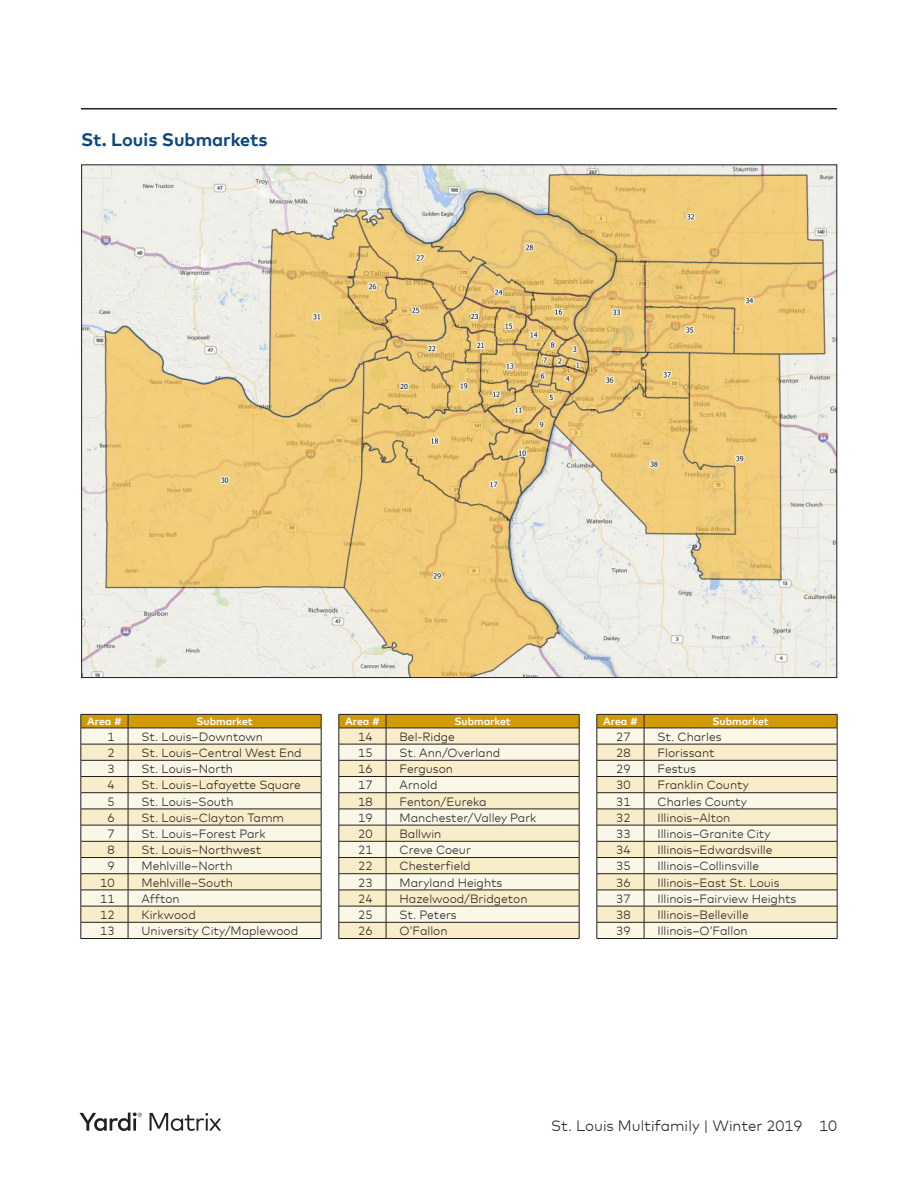
<style>
.page{position:relative;width:918px;height:1188px;background:#fff}
.page>*{position:absolute;margin:0;border:0;box-sizing:border-box;transform-origin:0 0}
.Matrix_Chart_Heads{font:700 18px "Mark Offc Pro";color:#0d477c}
.t1{font:300 15px "Mark Offc Pro";color:#231f20}
.t2{font:300 12px "Mark Offc Pro";color:#231f20}
.t3{font:700 10.5px "Mark Offc Pro";color:#fff}
</style>
<div class="page">
<hr style="left:81px;top:108px;width:756px;height:2px;background:#231f20">
<svg style="left:80px;top:1112px;width:62px;height:19px"></svg>
<svg style="left:150px;top:1113px;width:71px;height:18px"></svg>
<img style="left:83px;top:167px;width:752px;height:509px">
<hr style="left:81px;top:938px;width:47px;height:1px;background:#231f20">
<hr style="left:128px;top:938px;width:193px;height:1px;background:#231f20">
<svg style="left:81px;top:714px;width:241px;height:224px;background:#e7debf"></svg>
<hr style="left:339px;top:938px;width:47px;height:1px;background:#231f20">
<hr style="left:386px;top:938px;width:193px;height:1px;background:#231f20">
<svg style="left:339px;top:714px;width:241px;height:224px;background:#e7ddbe"></svg>
<hr style="left:597px;top:938px;width:47px;height:1px;background:#231f20">
<hr style="left:644px;top:938px;width:193px;height:1px;background:#231f20">
<svg style="left:597px;top:714px;width:241px;height:224px;background:#e7debf"></svg>
<p class="Matrix_Chart_Heads" style="left:81px;top:125px;width:188px">St. Louis Submarkets</p>
<p class="t3" style="left:87px;top:713px;width:36px">Area #</p>
<p class="t3" style="left:196px;top:713px;width:58px">Submarket</p>
<p class="t2" style="left:107px;top:728px;width:9px">1</p>
<p class="t2" style="left:142px;top:728px;width:123px">St. Louis–Downtown</p>
<p class="t2" style="left:107px;top:744px;width:9px">2</p>
<p class="t2" style="left:142px;top:744px;width:162px">St. Louis–Central West End</p>
<p class="t2" style="left:107px;top:760px;width:9px">3</p>
<p class="t2" style="left:142px;top:760px;width:93px">St. Louis–North</p>
<p class="t2" style="left:107px;top:776px;width:9px">4</p>
<p class="t2" style="left:142px;top:776px;width:161px">St. Louis–Lafayette Square</p>
<p class="t2" style="left:107px;top:792px;width:9px">5</p>
<p class="t2" style="left:142px;top:792px;width:94px">St. Louis–South</p>
<p class="t2" style="left:107px;top:809px;width:9px">6</p>
<p class="t2" style="left:142px;top:809px;width:144px">St. Louis–Clayton Tamm</p>
<p class="t2" style="left:107px;top:825px;width:9px">7</p>
<p class="t2" style="left:142px;top:825px;width:126px">St. Louis–Forest Park</p>
<p class="t2" style="left:107px;top:841px;width:9px">8</p>
<p class="t2" style="left:142px;top:841px;width:121px">St. Louis–Northwest</p>
<p class="t2" style="left:107px;top:857px;width:9px">9</p>
<p class="t2" style="left:142px;top:857px;width:93px">Mehlville–North</p>
<p class="t2" style="left:100px;top:873px;width:16px">10</p>
<p class="t2" style="left:142px;top:873px;width:93px">Mehlville–South</p>
<p class="t2" style="left:100px;top:890px;width:16px">11</p>
<p class="t2" style="left:142px;top:890px;width:40px">Affton</p>
<p class="t2" style="left:100px;top:906px;width:16px">12</p>
<p class="t2" style="left:142px;top:906px;width:56px">Kirkwood</p>
<p class="t2" style="left:100px;top:922px;width:16px">13</p>
<p class="t2" style="left:142px;top:922px;width:158px">University City/Maplewood</p>
<p class="t3" style="left:345px;top:713px;width:36px">Area #</p>
<p class="t3" style="left:454px;top:713px;width:58px">Submarket</p>
<p class="t2" style="left:358px;top:728px;width:16px">14</p>
<p class="t2" style="left:400px;top:728px;width:57px">Bel-Ridge</p>
<p class="t2" style="left:358px;top:744px;width:16px">15</p>
<p class="t2" style="left:400px;top:744px;width:102px">St. Ann/Overland</p>
<p class="t2" style="left:358px;top:760px;width:16px">16</p>
<p class="t2" style="left:400px;top:760px;width:55px">Ferguson</p>
<p class="t2" style="left:358px;top:776px;width:16px">17</p>
<p class="t2" style="left:400px;top:776px;width:39px">Arnold</p>
<p class="t2" style="left:358px;top:792px;width:16px">18</p>
<p class="t2" style="left:400px;top:792px;width:88px">Fenton/Eureka</p>
<p class="t2" style="left:358px;top:809px;width:16px">19</p>
<p class="t2" style="left:400px;top:809px;width:138px">Manchester/Valley Park</p>
<p class="t2" style="left:358px;top:825px;width:16px">20</p>
<p class="t2" style="left:400px;top:825px;width:43px">Ballwin</p>
<p class="t2" style="left:358px;top:841px;width:16px">21</p>
<p class="t2" style="left:400px;top:841px;width:73px">Creve Coeur</p>
<p class="t2" style="left:358px;top:857px;width:16px">22</p>
<p class="t2" style="left:400px;top:857px;width:73px">Chesterfield</p>
<p class="t2" style="left:358px;top:873px;width:16px">23</p>
<p class="t2" style="left:400px;top:873px;width:104px">Maryland Heights</p>
<p class="t2" style="left:358px;top:890px;width:16px">24</p>
<p class="t2" style="left:400px;top:890px;width:130px">Hazelwood/Bridgeton</p>
<p class="t2" style="left:358px;top:906px;width:16px">25</p>
<p class="t2" style="left:400px;top:906px;width:59px">St. Peters</p>
<p class="t2" style="left:358px;top:922px;width:16px">26</p>
<p class="t2" style="left:400px;top:922px;width:50px">O’Fallon</p>
<p class="t3" style="left:603px;top:713px;width:36px">Area #</p>
<p class="t3" style="left:712px;top:713px;width:58px">Submarket</p>
<p class="t2" style="left:616px;top:728px;width:16px">27</p>
<p class="t2" style="left:658px;top:728px;width:66px">St. Charles</p>
<p class="t2" style="left:616px;top:744px;width:16px">28</p>
<p class="t2" style="left:658px;top:744px;width:59px">Florissant</p>
<p class="t2" style="left:616px;top:760px;width:16px">29</p>
<p class="t2" style="left:658px;top:760px;width:40px">Festus</p>
<p class="t2" style="left:616px;top:776px;width:16px">30</p>
<p class="t2" style="left:658px;top:776px;width:93px">Franklin County</p>
<p class="t2" style="left:616px;top:792px;width:16px">31</p>
<p class="t2" style="left:658px;top:792px;width:91px">Charles County</p>
<p class="t2" style="left:616px;top:809px;width:16px">32</p>
<p class="t2" style="left:658px;top:809px;width:74px">Illinois–Alton</p>
<p class="t2" style="left:616px;top:825px;width:16px">33</p>
<p class="t2" style="left:658px;top:825px;width:115px">Illinois–Granite City</p>
<p class="t2" style="left:616px;top:841px;width:16px">34</p>
<p class="t2" style="left:658px;top:841px;width:116px">Illinois–Edwardsville</p>
<p class="t2" style="left:616px;top:857px;width:16px">35</p>
<p class="t2" style="left:658px;top:857px;width:103px">Illinois–Collinsville</p>
<p class="t2" style="left:616px;top:873px;width:16px">36</p>
<p class="t2" style="left:658px;top:873px;width:124px">Illinois–East St. Louis</p>
<p class="t2" style="left:616px;top:890px;width:16px">37</p>
<p class="t2" style="left:658px;top:890px;width:140px">Illinois–Fairview Heights</p>
<p class="t2" style="left:616px;top:906px;width:16px">38</p>
<p class="t2" style="left:658px;top:906px;width:93px">Illinois–Belleville</p>
<p class="t2" style="left:616px;top:922px;width:16px">39</p>
<p class="t2" style="left:658px;top:922px;width:92px">Illinois–O’Fallon</p>
<p class="t1" style="left:551px;top:1115px;width:287px">St. Louis Multifamily | Winter 2019 10</p>
</div>
